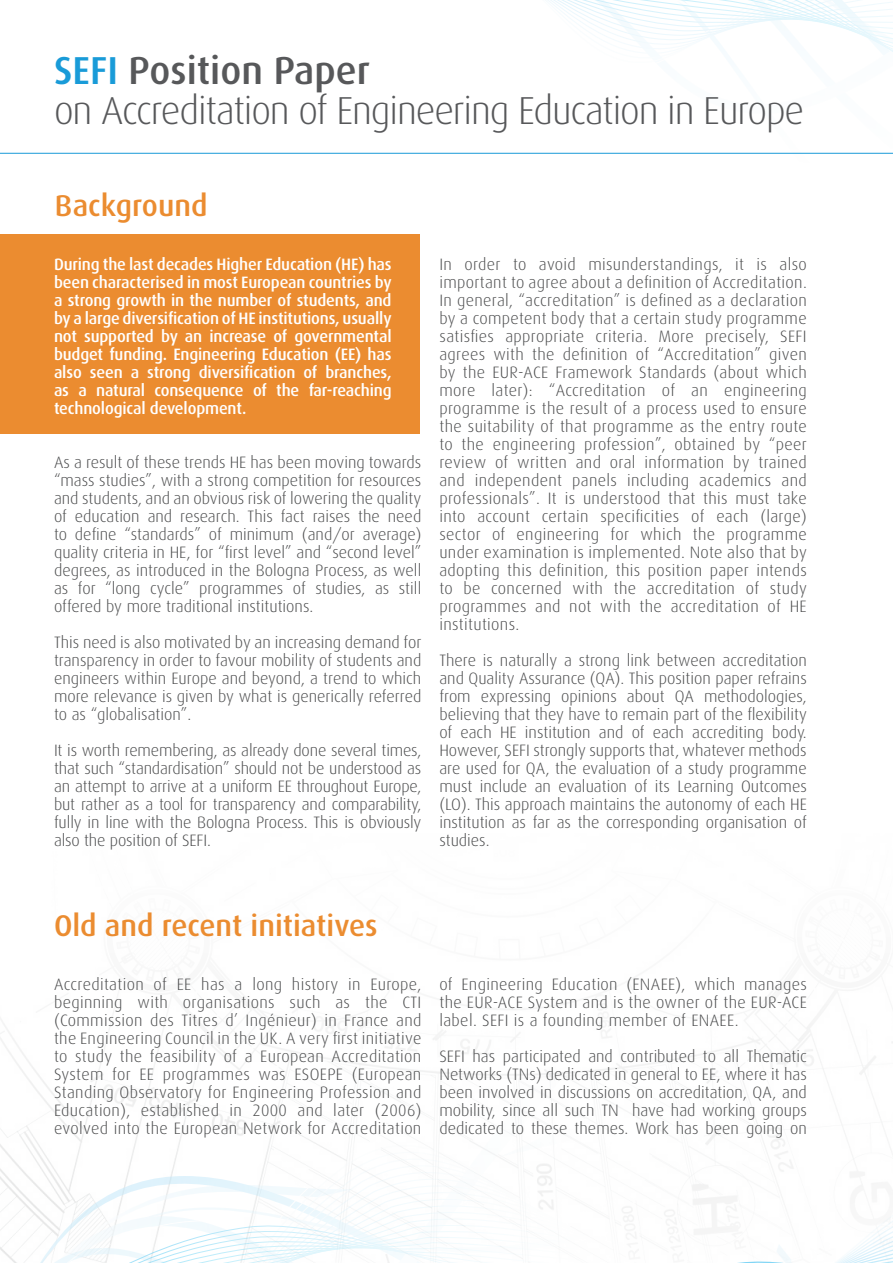
<style>
.page{position:relative;width:893px;height:1263px;background:#fff}
.page>*{position:absolute;margin:0;border:0;box-sizing:border-box;transform-origin:0 0}
.t1{font:300 39px/40.5px "Dax";letter-spacing:-.03em;color:#57585a}
.t2{font:500 30px "Dax";color:#eb8c30}
.body{font:300 16.5px/18px "Dax";color:#4b4c4d;text-align:justify}
.body-2{font:500 16.5px/18px "Dax";letter-spacing:-.01em;color:#fff;text-align:justify}
.s1{font-weight:500;color:#199bd8}
.s2{font-weight:500}
</style>
<div class="page">
<svg style="left:0;top:1023px;width:639px;height:240px"></svg>
<svg style="left:649px;top:1058px;width:244px;height:205px"></svg>
<svg style="left:286px;top:0;width:607px;height:434px"></svg>
<div style="left:0;top:234px;width:419px;height:200px;background:#eb8c30"></div>
<hr style="left:0;top:153px;width:893px;height:1px;background:#199bd8">
<p class="t1" style="left:54px;top:50px;width:752px"><span class="s1">SEFI</span> <span class="s2">Position Paper<br></span>on Accreditation of Engineering Education in Europe</p>
<p class="t2" style="left:55px;top:189px;width:154px">Background</p>
<p class="body-2" style="left:54px;top:255px;width:339px">During the last decades Higher Education (HE) has been characterised in most European countries by a strong growth in the number of students, and by a large diversification of HE institutions, usually not supported by an increase of governmental budget funding. Engineering Education (EE) has also seen a strong diversification of branches, as a natural consequence of the far-reaching technological development.</p>
<p class="body" style="left:54px;top:453px;width:369px">As a result of these trends HE has been moving towards “mass studies”, with a strong competition for resources and students, and an obvious risk of lowering the quality of education and research. This fact raises the need to define “standards” of minimum (and/or average) quality criteria in HE, for “first level” and “second level” degrees, as introduced in the Bologna Process, as well as for “long cycle” programmes of studies, as still offered by more traditional institutions.</p>
<p class="body" style="left:54px;top:633px;width:369px">This need is also motivated by an increasing demand for transparency in order to favour mobility of students and engineers within Europe and beyond, a trend to which more relevance is given by what is generically referred to as “globalisation”.</p>
<p class="body" style="left:54px;top:741px;width:369px">It is worth remembering, as already done several times, that such “standardisation” should not be understood as an attempt to arrive at a uniform EE throughout Europe, but rather as a tool for transparency and comparability, fully in line with the Bologna Process. This is obviously also the position of SEFI.</p>
<p class="body" style="left:439px;top:255px;width:369px">In order to avoid misunderstandings, it is also important to agree about a definition of Accreditation.<br>In general, “accreditation” is defined as a declaration by a competent body that a certain study programme satisfies appropriate criteria. More precisely, SEFI agrees with the definition of “Accreditation” given by the EUR-ACE Framework Standards (about which more later): “Accreditation of an engineering programme is the result of a process used to ensure the suitability of that programme as the entry route to the engineering profession”, obtained by “peer review of written and oral information by trained and independent panels including academics and professionals”. It is understood that this must take into account certain specificities of each (large) sector of engineering for which the programme under examination is implemented. Note also that by adopting this definition, this position paper intends to be concerned with the accreditation of study programmes and not with the accreditation of HE institutions.</p>
<p class="body" style="left:439px;top:651px;width:369px">There is naturally a strong link between accreditation and Quality Assurance (QA). This position paper refrains from expressing opinions about QA methodologies, believing that they have to remain part of the flexibility of each HE institution and of each accrediting body.<br>However, SEFI strongly supports that, whatever methods are used for QA, the evaluation of a study programme must include an evaluation of its Learning Outcomes (LO). This approach maintains the autonomy of each HE institution as far as the corresponding organisation of studies.</p>
<p class="t2" style="left:54px;top:909px;width:325px">Old and recent initiatives</p>
<p class="body" style="left:54px;top:975px;width:369px">Accreditation of EE has a long history in Europe, beginning with organisations such as the CTI (Commission des Titres d’ Ingénieur) in France and the Engineering Council in the UK. A very first initiative to study the feasibility of a European Accreditation System for EE programmes was ESOEPE (European Standing Observatory for Engineering Profession and Education), established in 2000 and later (2006) evolved into the European Network for Accreditation</p>
<p class="body" style="left:439px;top:975px;width:369px">of Engineering Education (ENAEE), which manages the EUR-ACE System and is the owner of the EUR-ACE label. SEFI is a founding member of ENAEE.</p>
<p class="body" style="left:439px;top:1047px;width:369px">SEFI has participated and contributed to all Thematic Networks (TNs) dedicated in general to EE, where it has been involved in discussions on accreditation, QA, and mobility, since all such TN have had working groups dedicated to these themes. Work has been going on</p>
</div>
